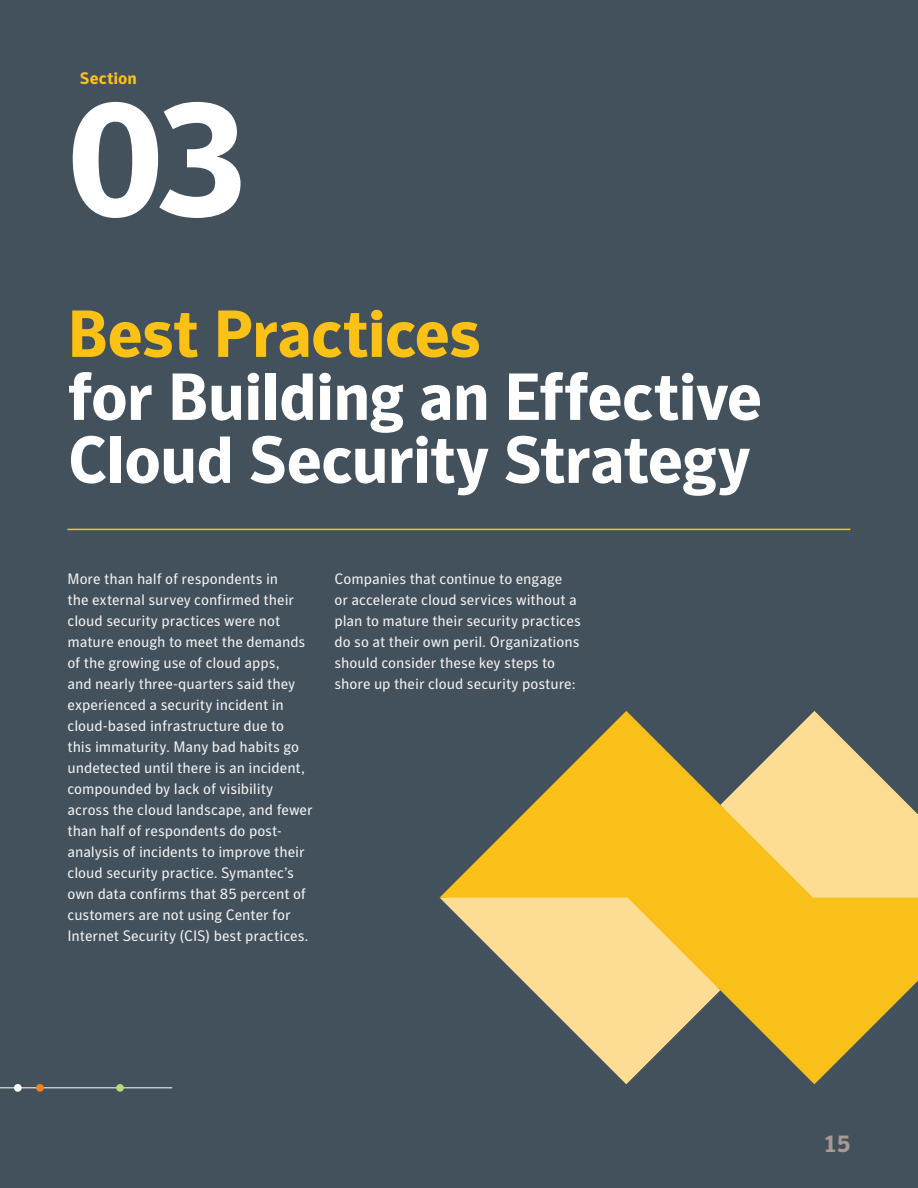
<style>
.page{position:relative;width:918px;height:1188px;background:#43515c}
.page>*{position:absolute;margin:0;border:0;box-sizing:border-box;transform-origin:0 0}
.Body_H1_Folio{font:700 164.85px "Symantec Sans";color:#fff}
.Body_H1_Folio-2{font:700 66px/63px "Symantec Sans";letter-spacing:-.025em;color:#fff}
.t1{font:700 24px "Symantec Sans";color:#a79b94}
.t2{font:700 16.5px "Symantec Sans";color:#fbc115}
.Body_H2_Folio{font:15px/21px "Symantec Sans";letter-spacing:-.005em;color:#f4f4f5}
.s1{color:#fbc115}
</style>
<div class="page">
<hr style="left:68px;top:529px;width:782px;height:1px;background:#fbc115">
<hr style="left:0;top:1087px;width:172px;height:1px;background:#fff">
<div style="left:14px;top:1084px;width:8px;height:8px;background:#fff;border-radius:50%"></div>
<div style="left:36px;top:1084px;width:8px;height:8px;background:#f58220;border-radius:50%"></div>
<div style="left:116px;top:1084px;width:8px;height:8px;background:#b5dc79;border-radius:50%"></div>
<svg style="left:440px;top:711px;width:478px;height:373px"></svg>
<p class="t2" style="left:80px;top:68px;width:59px">Section</p>
<p class="Body_H1_Folio" style="left:69px;top:60px;width:180px">03</p>
<p class="Body_H1_Folio-2" style="left:68px;top:303px;width:696px"><span class="s1">Best Practices<br></span>for Building an Effective<br>Cloud Security Strategy</p>
<p class="Body_H2_Folio" style="left:68px;top:568px;width:247px">More than half of respondents in<br>the external survey confirmed their cloud security practices were not mature enough to meet the demands of the growing use of cloud apps,<br>and nearly three-quarters said they experienced a security incident in cloud-based infrastructure due to<br>this immaturity. Many bad habits go undetected until there is an incident, compounded by lack of visibility across the cloud landscape, and fewer than half of respondents do post&shy;analysis of incidents to improve their cloud security practice. Symantec’s own data confirms that 85 percent of customers are not using Center for Internet Security (CIS) best practices.</p>
<p class="Body_H2_Folio" style="left:334px;top:568px;width:248px">Companies that continue to engage<br>or accelerate cloud services without a plan to mature their security practices do so at their own peril. Organizations should consider these key steps to shore up their cloud security posture:</p>
<p class="t1" style="left:824px;top:1129px;width:28px">15</p>
</div>
